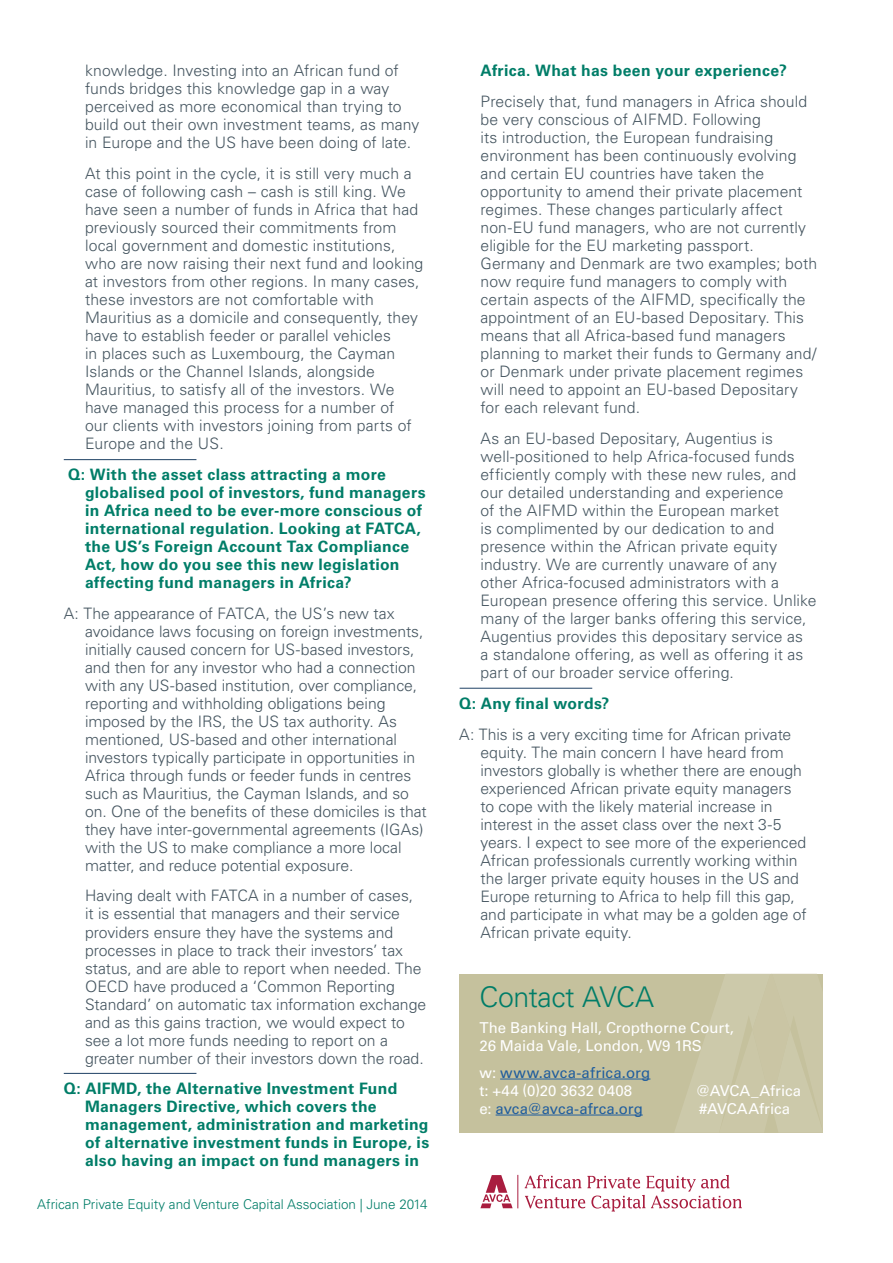
<style>
.page{position:relative;width:893px;height:1263px;background:#fff}
.page>*{position:absolute;margin:0;border:0;box-sizing:border-box;transform-origin:0 0}
.t1{font:300 28.5px "Univers LT Std";letter-spacing:-.02em;color:#007d68}
.t2{font:300 15.75px/18px "Univers LT Std";letter-spacing:.005em;color:#455560}
.t3{font:700 15.75px/18px "Univers LT Std";letter-spacing:.02em;color:#007d68}
.t4{font:15px/18px "Univers LT Std";color:#fff}
.t5{font:15px "Univers LT Std";letter-spacing:.005em;color:#215e9e}
.t6{font:300 13.5px "Univers LT Std";color:#007d68}
.s1{color:#215e9e}
.s2{color:#fff}
</style>
<div class="page">
<div style="left:459px;top:974px;width:364px;height:159px;background:#c5c19d"></div>
<svg style="left:675px;top:974px;width:148px;height:158px"></svg>
<hr style="left:500px;top:1079px;width:150px;height:1px;background:#215e9e">
<hr style="left:496px;top:1115px;width:147px;height:1px;background:#215e9e">
<svg style="left:525px;top:1175px;width:217px;height:36px"></svg>
<hr style="left:517px;top:1175px;width:1px;height:33px;background:#a91d40">
<svg style="left:480px;top:1175px;width:33px;height:33px"></svg>
<hr style="left:64px;top:459px;width:132px;height:1px;background:#1e4164">
<hr style="left:460px;top:688px;width:132px;height:1px;background:#1e4164">
<hr style="left:64px;top:1073px;width:132px;height:1px;background:#1e4164">
<p class="t2" style="left:85px;top:62px;width:336px">knowledge. Investing into an African fund of funds bridges this knowledge gap in a way perceived as more economical than trying to build out their own investment teams, as many in Europe and the US have been doing of late.</p>
<p class="t2" style="left:85px;top:164px;width:340px">At this point in the cycle, it is still very much a case of following cash – cash is still king. We have seen a number of funds in Africa that had previously sourced their commitments from local government and domestic institutions, who are now raising their next fund and looking at investors from other regions. In many cases, these investors are not comfortable with Mauritius as a domicile and consequently, they have to establish feeder or parallel vehicles<br>in places such as Luxembourg, the Cayman Islands or the Channel Islands, alongside Mauritius, to satisfy all of the investors. We have managed this process for a number of<br>our clients with investors joining from parts of Europe and the US.</p>
<p class="t3" style="left:85px;top:465px;width:342px;text-indent:-17px">Q: With the asset class attracting a more globalised pool of investors, fund managers in Africa need to be ever-more conscious of international regulation. Looking at FATCA, the US’s Foreign Account Tax Compliance Act, how do you see this new legislation affecting fund managers in Africa?</p>
<p class="t2" style="left:85px;top:604px;width:343px;text-indent:-21px">A: The appearance of FATCA, the US’s new tax avoidance laws focusing on foreign investments, initially caused concern for US-based investors, and then for any investor who had a connection with any US-based institution, over compliance, reporting and withholding obligations being imposed by the IRS, the US tax authority. As mentioned, US-based and other international investors typically participate in opportunities in Africa through funds or feeder funds in centres such as Mauritius, the Cayman Islands, and so on. One of the benefits of these domiciles is that they have inter-governmental agreements (IGAs) with the US to make compliance a more local matter, and reduce potential exposure.</p>
<p class="t2" style="left:85px;top:887px;width:343px">Having dealt with FATCA in a number of cases,<br>it is essential that managers and their service providers ensure they have the systems and processes in place to track their investors’ tax status, and are able to report when needed. The OECD have produced a ‘Common Reporting Standard’ on automatic tax information exchange and as this gains traction, we would expect to see a lot more funds needing to report on a greater number of their investors down the road.</p>
<p class="t3" style="left:85px;top:1080px;width:346px;text-indent:-21px">Q: AIFMD, the Alternative Investment Fund Managers Directive, which covers the management, administration and marketing of alternative investment funds in Europe, is also having an impact on fund managers in</p>
<p class="t6" style="left:37px;top:1196px;width:392px">African Private Equity and Venture Capital Association | June 2014</p>
<p class="t3" style="left:480px;top:62px;width:308px">Africa. What has been your experience?</p>
<p class="t2" style="left:480px;top:93px;width:338px">Precisely that, fund managers in Africa should be very conscious of AIFMD. Following<br>its introduction, the European fundraising environment has been continuously evolving and certain EU countries have taken the opportunity to amend their private placement regimes. These changes particularly affect non-EU fund managers, who are not currently eligible for the EU marketing passport.<br>Germany and Denmark are two examples; both now require fund managers to comply with certain aspects of the AIFMD, specifically the appointment of an EU-based Depositary. This means that all Africa-based fund managers planning to market their funds to Germany and/ or Denmark under private placement regimes will need to appoint an EU-based Depositary for each relevant fund.</p>
<p class="t2" style="left:480px;top:429px;width:337px">As an EU-based Depositary, Augentius is well-positioned to help Africa-focused funds efficiently comply with these new rules, and our detailed understanding and experience<br>of the AIFMD within the European market<br>is complimented by our dedication to and presence within the African private equity industry. We are currently unaware of any other Africa-focused administrators with a European presence offering this service. Unlike many of the larger banks offering this service, Augentius provides this depositary service as<br>a standalone offering, as well as offering it as part of our broader service offering.</p>
<p class="t3" style="left:459px;top:694px;width:152px">Q: Any final words?</p>
<p class="t2" style="left:480px;top:725px;width:328px;text-indent:-21px">A: This is a very exciting time for African private equity. The main concern I have heard from investors globally is whether there are enough experienced African private equity managers to cope with the likely material increase in interest in the asset class over the next 3-5 years. I expect to see more of the experienced African professionals currently working within the larger private equity houses in the US and Europe returning to Africa to help fill this gap, and participate in what may be a golden age of African private equity.</p>
<h1 class="t1" style="left:479px;top:979px;width:176px">Contact AVCA</h1>
<p class="t4" style="left:479px;top:1019px;width:256px">The Banking Hall, Cropthorne Court,<br>26 Maida Vale, London, W9 1RS</p>
<p class="t4" style="left:479px;top:1063px;width:173px">w: <span class="s1">www.avca-africa.org </span>t: +44 (0)20 3632 0408</p>
<p class="t4" style="left:695px;top:1081px;width:107px">@AVCA_Africa</p>
<p class="t5" style="left:479px;top:1099px;width:165px"><span class="s2">e:</span> avca@avca-afrca.org</p>
<p class="t4" style="left:699px;top:1099px;width:93px">#AVCAAfrica</p>
</div>
